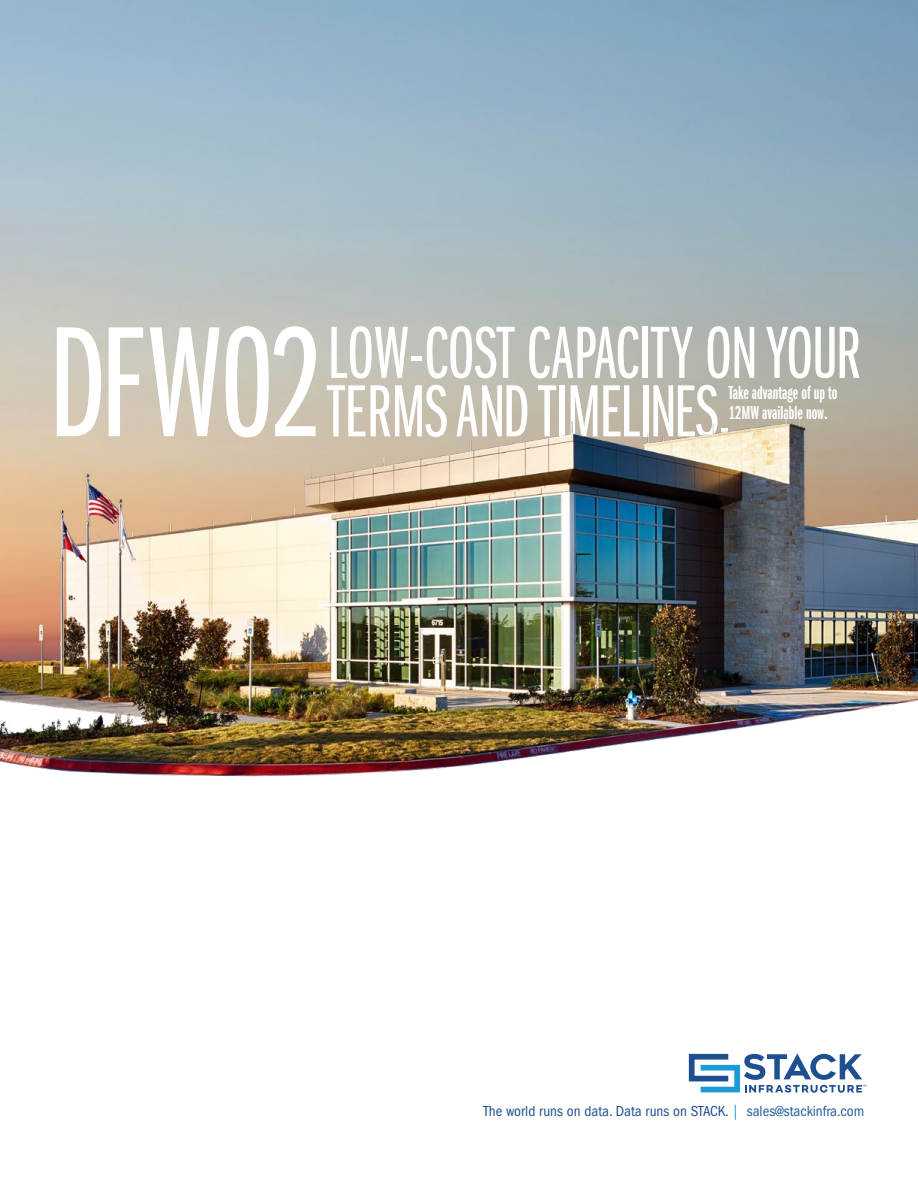
<style>
.page{position:relative;width:918px;height:1188px;background:#fff}
.page>*{position:absolute;margin:0;border:0;box-sizing:border-box;transform-origin:0 0}
.t1{font:163.05px "Franklin Gothic Book X Cmpr";letter-spacing:-.01em;color:#fff}
.t2{font:76.5px/58.5px "Franklin Gothic Book X Cmpr";color:#fff}
.t3{font:19.5px "Franklin Gothic Demi X Cmpr";color:#fff}
.t4{font:condensed 15px "Franklin Gothic";color:#1d4f91}
.s1{color:#1c9bd6}
.s2{color:#215e9e}
</style>
<div class="page">
<svg style="left:689px;top:1053px;width:177px;height:40px"></svg>
<img style="left:0;top:314px;width:918px;height:463px">
<h1 class="t1" style="left:49px;top:299px;width:276px">DFW02</h1>
<h2 class="t2" style="left:328px;top:326px;width:535px">LOW-COST CAPACITY ON YOUR<br>TERMS AND TIMELINES.</h2>
<h3 class="t3" style="left:729px;top:382px;width:110px">Take advantage of up to</h3>
<h3 class="t3" style="left:729px;top:402px;width:101px">12MW available now.</h3>
<p class="t4" style="left:484px;top:1103px;width:382px">The world runs on data. Data runs on STACK. <span class="s1">|</span> <span class="s2">sales@stackinfra.com</span></p>
</div>
